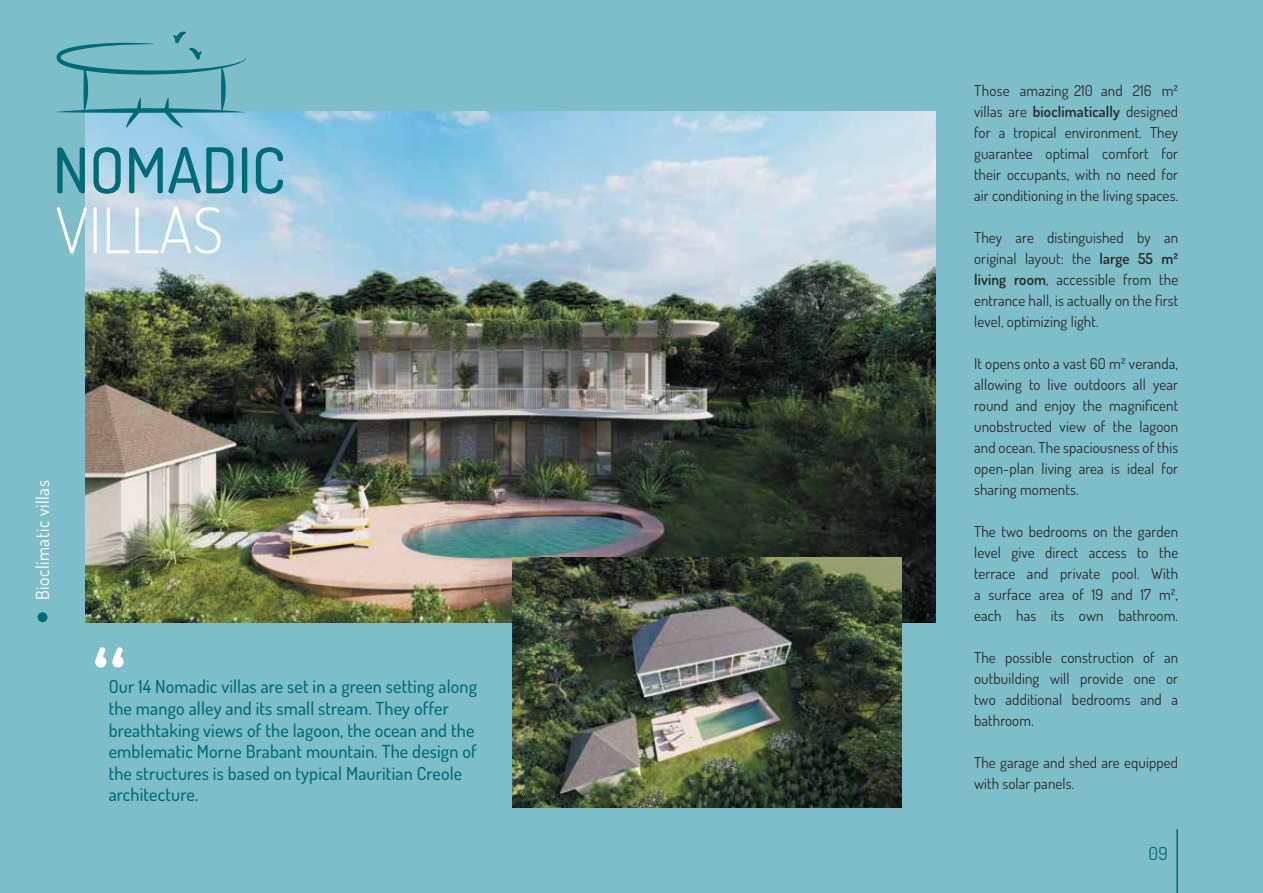
<style>
.page{position:relative;width:1263px;height:893px;background:#7ebec8}
.page>*{position:absolute;margin:0;border:0;box-sizing:border-box;transform-origin:0 0}
.t1{font:500 108px "Dosis";color:#fff}
.t2{font:500 63px "Dosis";color:#006b78}
.t3{font:300 63px "Dosis";color:#fff}
.t4{font:500 18px/21.6px "Dosis";letter-spacing:.01em;color:#006b78}
.t5{font:18px "Dosis";letter-spacing:.03em;color:#fff}
.t6{font:18px "Dosis";color:#006b78}
.t7{font:15px/21px "Dosis";letter-spacing:.01em;color:#292829;text-align:justify}
.s1{font-weight:600}
</style>
<div class="page">
<img style="left:85px;top:112px;width:850px;height:510px">
<img style="left:512px;top:557px;width:389px;height:251px">
<div style="left:38px;top:612px;width:9px;height:10px;background:#006b78;border-radius:50%"></div>
<svg style="left:55px;top:31px;width:191px;height:97px"></svg>
<hr style="left:1176px;top:829px;width:2px;height:64px;background:#006b78">
<h2 class="t2" style="left:53px;top:127px;width:234px">NOMADIC</h2>
<h2 class="t3" style="left:55px;top:187px;width:169px">VILLAS</h2>
<p class="t5" style="left:30px;top:600px;width:122px;rotate:-90deg">Bioclimatic villas</p>
<h1 class="t1" style="left:92px;top:613px;width:37px">“</h1>
<p class="t4" style="left:109px;top:675px;width:370px">Our 14 Nomadic villas are set in a green setting along the mango alley and its small stream. They offer breathtaking views of the lagoon, the ocean and the emblematic Morne Brabant mountain. The design of the structures is based on typical Mauritian Creole architecture.</p>
<p class="t7" style="left:974px;top:79px;width:206px">Those amazing 210 and 216 m² villas are <span class="s1">bioclimatically</span> designed for a tropical environment. They guarantee optimal comfort for their occupants, with no need for air conditioning in the living spaces.</p>
<p class="t7" style="left:974px;top:226px;width:206px">They are distinguished by an original layout: the <span class="s1">large 55 m² living room</span>, accessible from the entrance hall, is actually on the first level, optimizing light.</p>
<p class="t7" style="left:974px;top:352px;width:206px">It opens onto a vast 60 m² veranda, allowing to live outdoors all year round and enjoy the magnificent unobstructed view of the lagoon and ocean. The spaciousness of this open-plan living area is ideal for sharing moments.</p>
<p class="t7" style="left:974px;top:520px;width:206px">The two bedrooms on the garden level give direct access to the terrace and private pool. With a surface area of 19 and 17 m², each has its own bathroom.</p>
<p class="t7" style="left:974px;top:646px;width:206px">The possible construction of an outbuilding will provide one or two additional bedrooms and a bathroom.</p>
<p class="t7" style="left:974px;top:751px;width:206px">The garage and shed are equipped with solar panels.</p>
<p class="t6" style="left:1148px;top:841px;width:21px">09</p>
</div>
